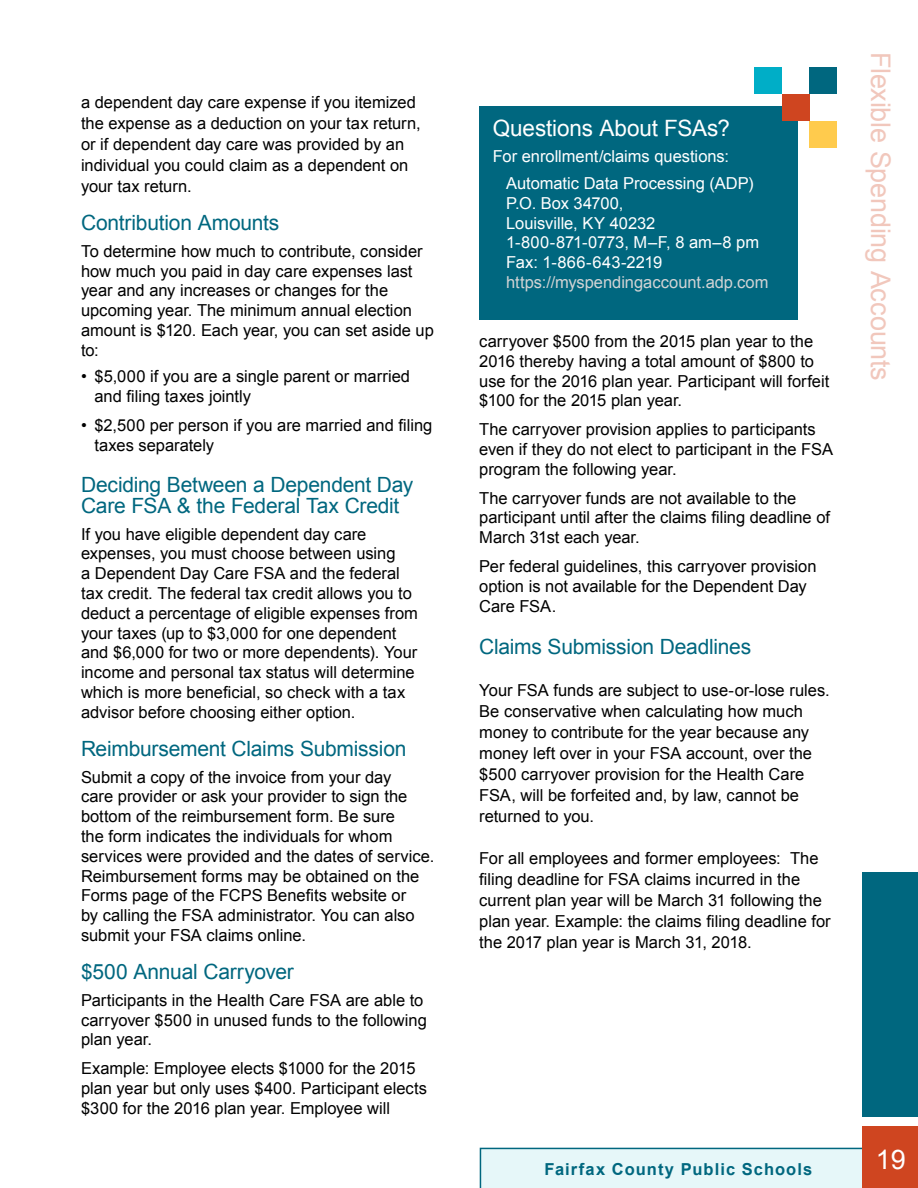
<style>
.page{position:relative;width:918px;height:1188px;background:#fff}
.page>*{position:absolute;margin:0;border:0;box-sizing:border-box;transform-origin:0 0}
.right_page_sidebars{font:27px "Arial";letter-spacing:-.005em;color:#f1c7bc}
.t1{font:27px "Arial";color:#fff}
.sidebar_head_indent{font:22.5px "Arial";letter-spacing:-.005em;color:#fff}
._2B_subhead{font:21px/21px "Arial";letter-spacing:-.01em;color:#00677f}
._2A_subhead{font:21px "Arial";letter-spacing:-.015em;color:#00677f}
._3_text{font:16.5px/19.8px "Arial";color:#000}
._2A_subhead-2{font:16.5px/21px "Arial";color:#000}
._2B_subhead-2{font:16.5px/19.8px "Arial";letter-spacing:-.005em;color:#000}
._3_text_bullets{font:16.5px/19.8px "Arial";color:#000}
._3_text-2{font:16.5px/19.8px "Arial";color:#fff}
._3_text-3{font:16.5px/20.2px "Arial";color:#d1d3d4}
.sidebar_subhead{font:16.5px "Arial";color:#fff}
.t2{font:700 16.5px "Arial";letter-spacing:.065em;color:#00677f}
.s1{color:#fff}
</style>
<div class="page">
<div style="left:480px;top:1148px;width:382px;height:40px;background:#e6f7f9"></div>
<div style="left:862px;top:873px;width:56px;height:244px;background:#00677f"></div>
<div style="left:862px;top:1127px;width:56px;height:61px;background:#cf4520"></div>
<div style="left:479px;top:106px;width:319px;height:213px;background:#00677f"></div>
<div style="left:755px;top:68px;width:27px;height:26px;background:#00aec7"></div>
<div style="left:782px;top:94px;width:27px;height:27px;background:#cf4520"></div>
<div style="left:809px;top:121px;width:28px;height:27px;background:#ffcb4d"></div>
<div style="left:810px;top:68px;width:27px;height:26px;background:#00677f"></div>
<p class="_3_text" style="left:81px;top:92px;width:341px;line-height:21px">a dependent day care expense if you itemized the expense as a deduction on your tax return, or if dependent day care was provided by an individual you could claim as a dependent on your tax return.</p>
<p class="_2B_subhead" style="left:81px;top:213px;width:200px">Contribution Amounts</p>
<p class="_2B_subhead-2" style="left:81px;top:241px;width:354px">To determine how much to contribute, consider how much you paid in day care expenses last year and any increases or changes for the upcoming year. The minimum annual election amount is $120. Each year, you can set aside up to:</p>
<p class="_3_text_bullets" style="left:94px;top:367px;width:317px;text-indent:-14px">• $5,000 if you are a single parent or married and filing taxes jointly</p>
<p class="_3_text_bullets" style="left:94px;top:415px;width:339px;text-indent:-14px">• $2,500 per person if you are married and filing taxes separately</p>
<p class="_2B_subhead" style="left:81px;top:474px;width:334px">Deciding Between a Dependent Day<br>Care FSA &amp; the Federal Tax Credit</p>
<p class="_3_text" style="left:81px;top:524px;width:338px">If you have eligible dependent day care expenses, you must choose between using<br>a Dependent Day Care FSA and the federal tax credit. The federal tax credit allows you to deduct a percentage of eligible expenses from your taxes (up to $3,000 for one dependent and $6,000 for two or more dependents). Your income and personal tax status will determine which is more beneficial, so check with a tax advisor before choosing either option.</p>
<p class="_2B_subhead" style="left:81px;top:738px;width:327px">Reimbursement Claims Submission</p>
<p class="_3_text" style="left:81px;top:767px;width:355px">Submit a copy of the invoice from your day<br>care provider or ask your provider to sign the bottom of the reimbursement form. Be sure<br>the form indicates the individuals for whom services were provided and the dates of service.<br>Reimbursement forms may be obtained on the Forms page of the FCPS Benefits website or<br>by calling the FSA administrator. You can also submit your FSA claims online.</p>
<p class="_2B_subhead" style="left:81px;top:962px;width:214px">$500 Annual Carryover</p>
<p class="_3_text" style="left:81px;top:990px;width:347px">Participants in the Health Care FSA are able to carryover $500 in unused funds to the following plan year.</p>
<p class="_3_text" style="left:81px;top:1059px;width:347px">Example: Employee elects $1000 for the 2015 plan year but only uses $400. Participant elects $300 for the 2016 plan year. Employee will</p>
<p class="sidebar_head_indent" style="left:493px;top:113px;width:239px">Questions About FSAs?</p>
<p class="sidebar_subhead" style="left:493px;top:146px;width:238px">For enrollment/claims questions:</p>
<p class="_3_text-2" style="left:506px;top:174px;width:249px">Automatic Data Processing (ADP)<br>P.O. Box 34700,<br>Louisville, KY 40232</p>
<p class="_3_text-2" style="left:506px;top:233px;width:254px">1-800-871-0773, M–F, 8 am–8 pm</p>
<p class="_3_text-3" style="left:506px;top:252px;width:264px"><span class="s1">Fax: 1-866-643-2219 </span>https://myspendingaccount.adp.com</p>
<p class="_3_text" style="left:479px;top:331px;width:352px">carryover $500 from the 2015 plan year to the 2016 thereby having a total amount of $800 to use for the 2016 plan year. Participant will forfeit $100 for the 2015 plan year.</p>
<p class="_3_text" style="left:479px;top:420px;width:355px">The carryover provision applies to participants even if they do not elect to participant in the FSA program the following year.</p>
<p class="_3_text" style="left:479px;top:488px;width:352px">The carryover funds are not available to the participant until after the claims filing deadline of<br>March 31st each year.</p>
<p class="_3_text" style="left:479px;top:556px;width:339px">Per federal guidelines, this carryover provision option is not available for the Dependent Day<br>Care FSA.</p>
<p class="_2A_subhead" style="left:479px;top:633px;width:273px">Claims Submission Deadlines</p>
<p class="_2A_subhead-2" style="left:479px;top:680px;width:352px">Your FSA funds are subject to use-or-lose rules.<br>Be conservative when calculating how much money to contribute for the year because any money left over in your FSA account, over the $500 carryover provision for the Health Care FSA, will be forfeited and, by law, cannot be returned to you.</p>
<p class="_3_text" style="left:479px;top:848px;width:353px;line-height:21px">For all employees and former employees: The filing deadline for FSA claims incurred in the current plan year will be March 31 following the plan year. Example: the claims filing deadline for the 2017 plan year is March 31, 2018.</p>
<p class="right_page_sidebars" style="left:898px;top:52px;width:330px;rotate:90deg">Flexible Spending Accounts</p>
<p class="t2" style="left:544px;top:1158px;width:269px">Fairfax County Public Schools</p>
<h1 class="t1" style="left:876px;top:1142px;width:32px">19</h1>
</div>
